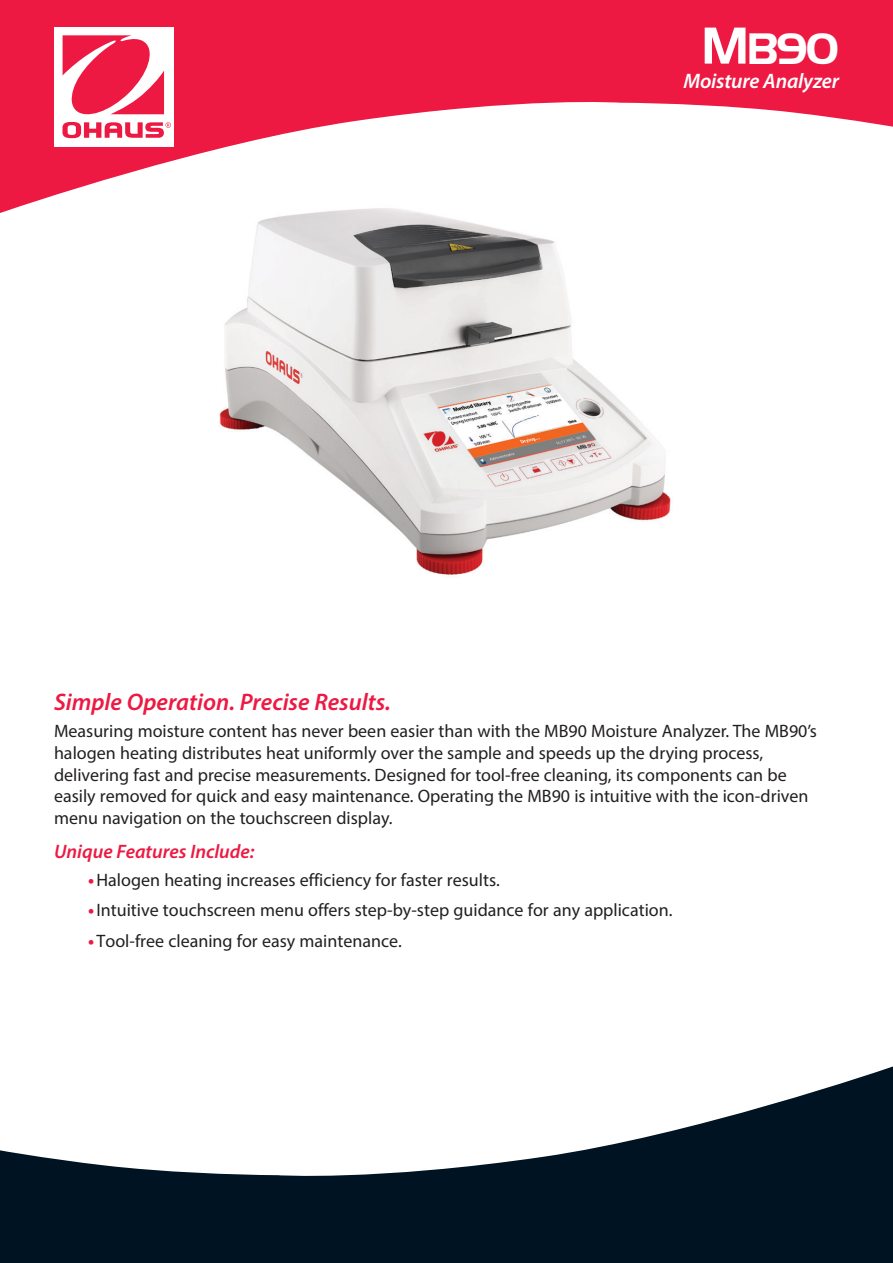
<style>
.page{position:relative;width:893px;height:1263px;background:#fff}
.page>*{position:absolute;margin:0;border:0;box-sizing:border-box;transform-origin:0 0}
.Cover_Product_Name{font:700 45.9px "Handel Got D";color:#fff}
.Cover_Headline_Text{font:italic 600 24px "Myriad Pro";color:#ed1943}
.Cover_Product_Sub_Ti{font:italic 600 21px "Myriad Pro";letter-spacing:-.01em;color:#fff}
.Cover_Standard_Featu{font:italic 600 19.5px "Myriad Pro";color:#ed1943}
.Cover_Copy_Text{font:18px/21.6px "Myriad Pro";color:#231f20}
.s1{font-size:54px}
.s2{font-weight:700;color:#ed1943}
</style>
<div class="page">
<svg style="left:0;top:0;width:893px;height:213px;fill:#ed1943"></svg>
<div style="left:54px;top:27px;width:120px;height:119px;background:#fff"></div>
<svg style="left:62px;top:35px;width:109px;height:103px"></svg>
<svg style="left:0;top:1066px;width:893px;height:197px;fill:#001322"></svg>
<img style="left:163px;top:189px;width:563px;height:386px">
<p class="Cover_Product_Name" style="left:701px;top:22px;width:139px"><span class="s1">M</span>B90</p>
<p class="Cover_Product_Sub_Ti" style="left:683px;top:67px;width:157px">Moisture Analyzer</p>
<p class="Cover_Headline_Text" style="left:54px;top:686px;width:338px">Simple Operation. Precise Results.</p>
<p class="Cover_Copy_Text" style="left:54px;top:720px;width:765px">Measuring moisture content has never been easier than with the MB90 Moisture Analyzer. The MB90’s halogen heating distributes heat uniformly over the sample and speeds up the drying process, delivering fast and precise measurements. Designed for tool-free cleaning, its components can be easily removed for quick and easy maintenance. Operating the MB90 is intuitive with the icon-driven menu navigation on the touchscreen display.</p>
<p class="Cover_Standard_Featu" style="left:54px;top:839px;width:202px">Unique Features Include:</p>
<p class="Cover_Copy_Text" style="left:88px;top:869px;width:413px"><span class="s2">•</span>Halogen heating increases efficiency for faster results.</p>
<p class="Cover_Copy_Text" style="left:88px;top:899px;width:586px"><span class="s2">•</span>Intuitive touchscreen menu offers step-by-step guidance for any application.</p>
<p class="Cover_Copy_Text" style="left:88px;top:929px;width:315px"><span class="s2">•</span> Tool-free cleaning for easy maintenance.</p>
</div>
